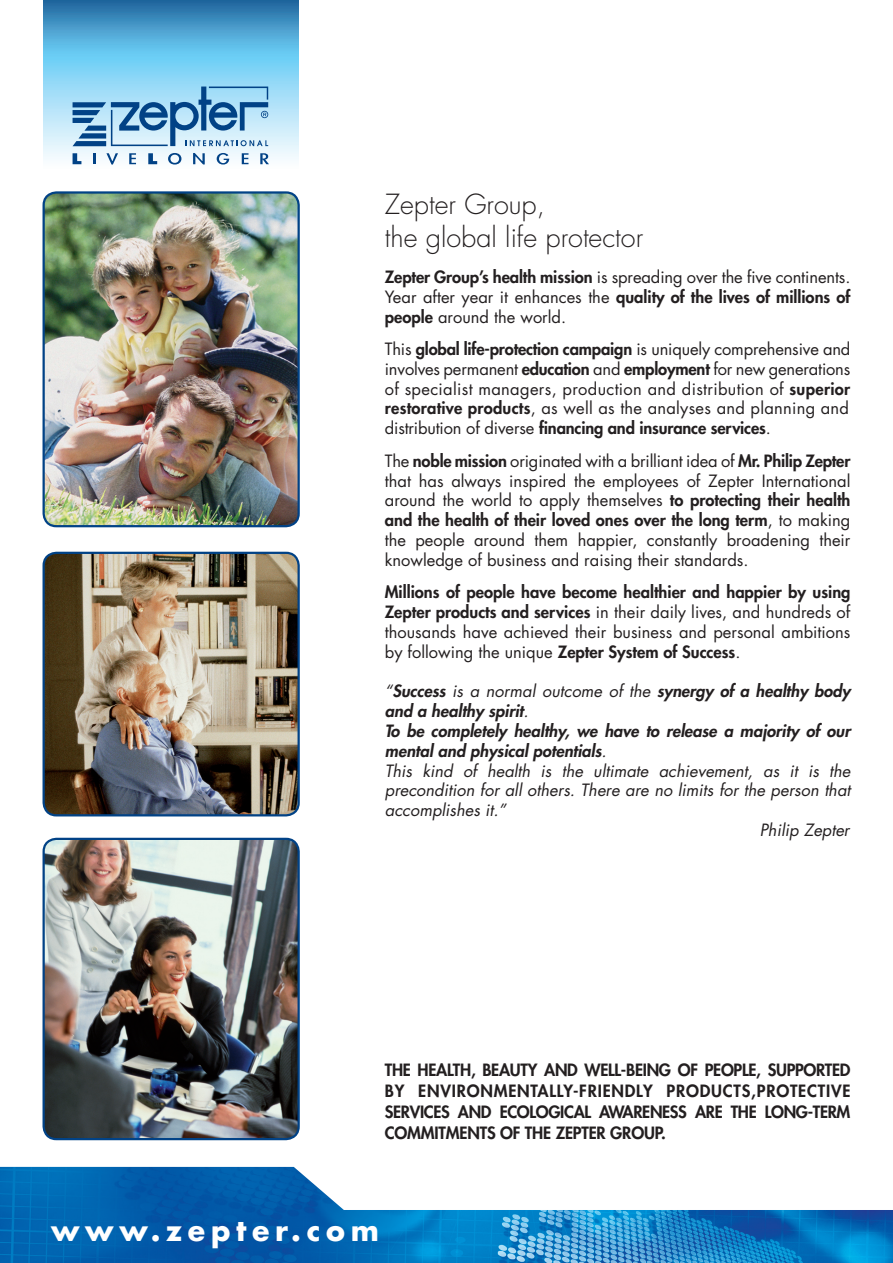
<style>
.page{position:relative;width:893px;height:1263px;background:#fff}
.page>*{position:absolute;margin:0;border:0;box-sizing:border-box;transform-origin:0 0}
.t1{font:700 28.5px "Futura Std";letter-spacing:.2em;color:#fff}
.t2{font:300 27px "Futura Std";color:#231f20}
.t3{font:16.5px/19.8px "Futura Std";color:#231f20;text-align:justify}
.t4{font:800 16.5px/21px "Futura Std";letter-spacing:-.01em;color:#231f20;text-align:justify}
.t5{font:italic 800 16.5px/19.8px "Futura Std";color:#231f20}
.t6{font:italic 16.5px/19.8px "Futura Std";color:#231f20;text-align:justify}
.s1{font-weight:800}
.s2{font-weight:400}
</style>
<div class="page">
<img style="left:0;top:1167px;width:893px;height:96px">
<svg style="left:44px;top:0;width:255px;height:165px;background:#7abfe2"></svg>
<img style="left:44px;top:194px;width:255px;height:332px">
<div style="left:43px;top:191px;width:257px;height:336px;border:2px solid #014286;border-radius:13px"></div>
<img style="left:44px;top:553px;width:255px;height:262px">
<div style="left:43px;top:552px;width:257px;height:264px;border:2px solid #014286;border-radius:13px"></div>
<img style="left:44px;top:839px;width:255px;height:300px">
<div style="left:43px;top:838px;width:257px;height:302px;border:2px solid #014286;border-radius:13px"></div>
<svg style="left:73px;top:153px;width:8px;height:11px"></svg>
<svg style="left:93px;top:153px;width:2px;height:11px"></svg>
<svg style="left:106px;top:153px;width:12px;height:12px"></svg>
<svg style="left:129px;top:153px;width:7px;height:11px"></svg>
<svg style="left:148px;top:153px;width:9px;height:11px"></svg>
<svg style="left:168px;top:153px;width:13px;height:12px"></svg>
<svg style="left:193px;top:153px;width:12px;height:11px"></svg>
<svg style="left:217px;top:153px;width:12px;height:12px"></svg>
<svg style="left:242px;top:153px;width:7px;height:11px"></svg>
<svg style="left:260px;top:153px;width:9px;height:11px"></svg>
<svg style="left:73px;top:87px;width:195px;height:59px;background:#84b4d6"></svg>
<p class="t2" style="left:385px;top:187px;width:162px">Zepter Group,</p>
<p class="t2" style="left:385px;top:220px;width:260px">the global life protector</p>
<p class="t3" style="left:385px;top:267px;width:467px"><span class="s1">Zepter Group’s health mission</span> is spreading over the five continents.<br>Year after year it enhances the <span class="s1">quality of the lives of millions of people</span> around the world.</p>
<p class="t3" style="left:385px;top:339px;width:467px">This <span class="s1">global life-protection campaign</span> is uniquely comprehensive and involves permanent <span class="s1">education</span> and <span class="s1">employment</span> for new generations of specialist managers, production and distribution of <span class="s1">superior</span></p>
<p class="t3" style="left:385px;top:399px;width:466px"><span class="s1">restorative products</span>, as well as the analyses and planning and</p>
<p class="t4" style="left:385px;top:418px;width:387px"><span class="s2">distribution of diverse</span> financing and insurance services<span class="s2">.</span></p>
<p class="t3" style="left:385px;top:451px;width:467px">The <span class="s1">noble mission</span> originated with a brilliant idea of <span class="s1">Mr. Philip Zepter </span>that has always inspired the employees of Zepter International around the world to apply themselves <span class="s1">to protecting their health and the health of their loved ones over the long term</span>, to making the people around them happier, constantly broadening their knowledge of business and raising their standards.</p>
<p class="t3" style="left:385px;top:583px;width:467px"><span class="s1">Millions of people have become healthier and happier by using Zepter products and services</span> in their daily lives, and hundreds of thousands have achieved their business and personal ambitions by following the unique <span class="s1">Zepter System of Success</span>.</p>
<p class="t5" style="left:385px;top:682px;width:467px"><span class="s2">“</span>Success <span class="s2">is a normal outcome of the</span> synergy of a healthy body and a healthy spirit<span class="s2">.</span></p>
<p class="t5" style="left:385px;top:721px;width:467px">To be completely healthy, we have to release a majority of our mental and physical potentials<span class="s2">.</span></p>
<p class="t6" style="left:385px;top:761px;width:467px">This kind of health is the ultimate achievement, as it is the precondition for all others. There are no limits for the person that accomplishes it.”</p>
<p class="t6" style="left:760px;top:820px;width:91px">Philip Zepter</p>
<p class="t4" style="left:385px;top:1060px;width:467px">THE HEALTH, BEAUTY AND WELL-BEING OF PEOPLE, SUPPORTED BY ENVIRONMENTALLY-FRIENDLY PRODUCTS,PROTECTIVE SERVICES AND ECOLOGICAL AWARENESS ARE THE LONG-TERM COMMITMENTS OF THE ZEPTER GROUP.</p>
<h1 class="t1" style="left:51px;top:1211px;width:329px">www.zepter.com</h1>
</div>
